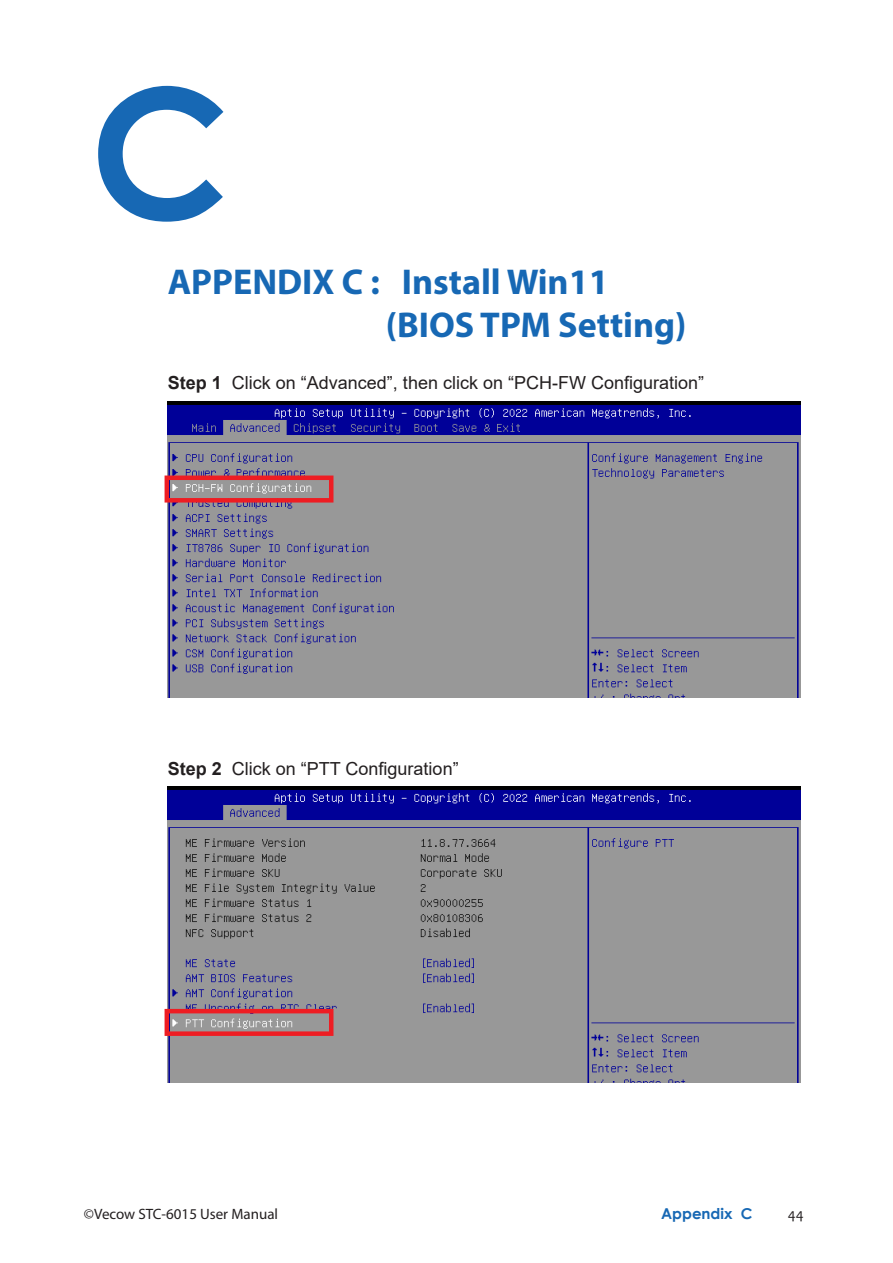
<style>
.page{position:relative;width:893px;height:1263px;background:#fff}
.page>*{position:absolute;margin:0;border:0;box-sizing:border-box;transform-origin:0 0}
.t1{font:700 180px "Century Gothic";color:#1768b4}
.t2{font:700 36px/43.2px "Myriad Pro";color:#1768b4}
.t3{font:18px "Arial";color:#231f20}
.t4{font:15px "Myriad Pro";color:#231f20}
.t5{font:700 15px "Century Gothic";color:#1768b4}
.t6{font:15px "Candara";color:#231f20}
.s1{font-weight:700}
</style>
<div class="page">
<img style="left:168px;top:401px;width:632px;height:296px">
<div style="left:165px;top:475px;width:168px;height:27px;border:4px solid #ee1d23"></div>
<img style="left:168px;top:786px;width:632px;height:297px">
<div style="left:165px;top:1009px;width:168px;height:27px;border:4px solid #ee1d23"></div>
<h1 class="t1" style="left:90px;top:16px;width:142px">C</h1>
<h2 class="t2" style="left:386px;top:259px;width:302px;text-indent:-218px">APPENDIX C : Install Win11 (BIOS TPM Setting)</h2>
<p class="t3" style="left:168px;top:371px;width:538px"><span class="s1">Step 1</span> Click on “Advanced”, then click on “PCH-FW Configuration”</p>
<p class="t3" style="left:168px;top:756px;width:292px"><span class="s1">Step 2</span> Click on “PTT Configuration”</p>
<p class="t4" style="left:84px;top:1205px;width:196px">©Vecow STC-6015 User Manual</p>
<p class="t5" style="left:661px;top:1202px;width:93px">Appendix C</p>
<p class="t6" style="left:788px;top:1205px;width:17px">44</p>
</div>
